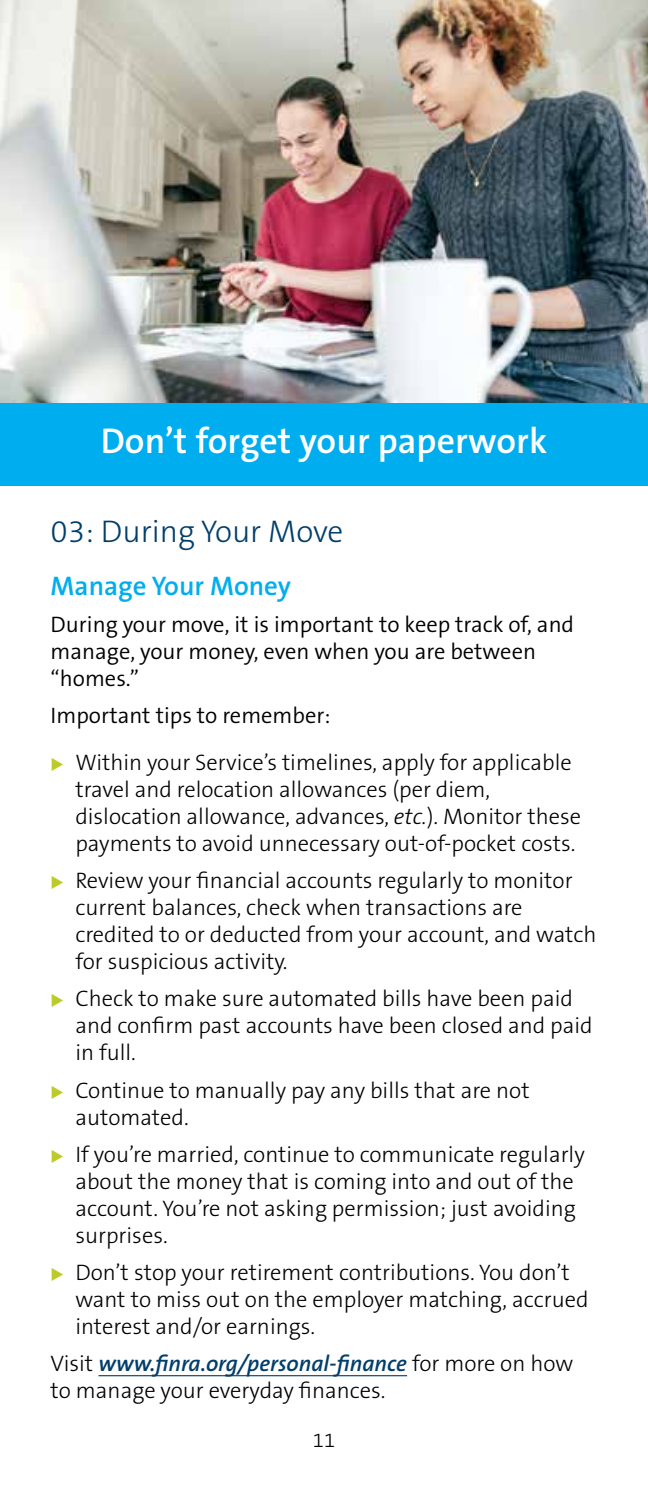
<style>
.page{position:relative;width:648px;height:1499px;background:#fff}
.page>*{position:absolute;margin:0;border:0;box-sizing:border-box;transform-origin:0 0}
.t1{font:600 36px "The Sans B6";color:#fff}
.t2{font:300 31.5px "The Sans B3";color:#003e6b}
.t3{font:600 27px "The Sans B6";color:#00aeef}
.t4{font:300 22.5px/27px "The Sans B3";color:#000}
.t5{font:300 22.5px/27px "The Sans B4";color:#000}
.t6{font:italic 600 22.5px "The Sans B6";color:#003e6b}
.t7{font:300 20.25px "The Sans B3";color:#000}
.s1{font-style:italic}
.s2{font-family:"The Sans B3";font-weight:300;font-style:normal;color:#000}
</style>
<div class="page">
<hr style="left:98px;top:1375px;width:309px;height:1px;background:#003e6b">
<div style="left:0;top:403px;width:648px;height:82px;background:#00aeef"></div>
<img style="left:0;top:0;width:648px;height:403px">
<h1 class="t1" style="left:101px;top:421px;width:448px">Don’t forget your paperwork</h1>
<h2 class="t2" style="left:51px;top:514px;width:294px">03: During Your Move</h2>
<p class="t3" style="left:51px;top:571px;width:242px">Manage Your Money</p>
<p class="t5" style="left:51px;top:611px;width:525px">During your move, it is important to keep track of, and manage, your money, even when you are between “homes.”</p>
<p class="t5" style="left:51px;top:702px;width:281px">Important tips to remember:</p>
<p class="t4" style="left:75px;top:749px;width:507px">Within your Service’s timelines, apply for applicable travel and relocation allowances (per diem, dislocation allowance, advances, <span class="s1">etc.</span>). Monitor these payments to avoid unnecessary out-of-pocket costs.</p>
<p class="t4" style="left:75px;top:868px;width:523px">Review your financial accounts regularly to monitor current balances, check when transactions are credited to or deducted from your account, and watch for suspicious activity.</p>
<p class="t4" style="left:75px;top:986px;width:519px">Check to make sure automated bills have been paid and confirm past accounts have been closed and paid in full.</p>
<p class="t4" style="left:75px;top:1077px;width:456px">Continue to manually pay any bills that are not automated.</p>
<p class="t4" style="left:75px;top:1141px;width:511px">If you’re married, continue to communicate regularly about the money that is coming into and out of the account. You’re not asking permission; just avoiding surprises.</p>
<p class="t4" style="left:75px;top:1259px;width:515px">Don’t stop your retirement contributions. You don’t want to miss out on the employer matching, accrued interest and/or earnings.</p>
<p class="t6" style="left:51px;top:1351px;width:524px"><span class="s2">Visit</span> www.finra.org/personal-finance <span class="s2">for more on how</span></p>
<p class="t4" style="left:51px;top:1377px;width:336px">to manage your everyday finances.</p>
<p class="t7" style="left:313px;top:1429px;width:24px">11</p>
</div>
